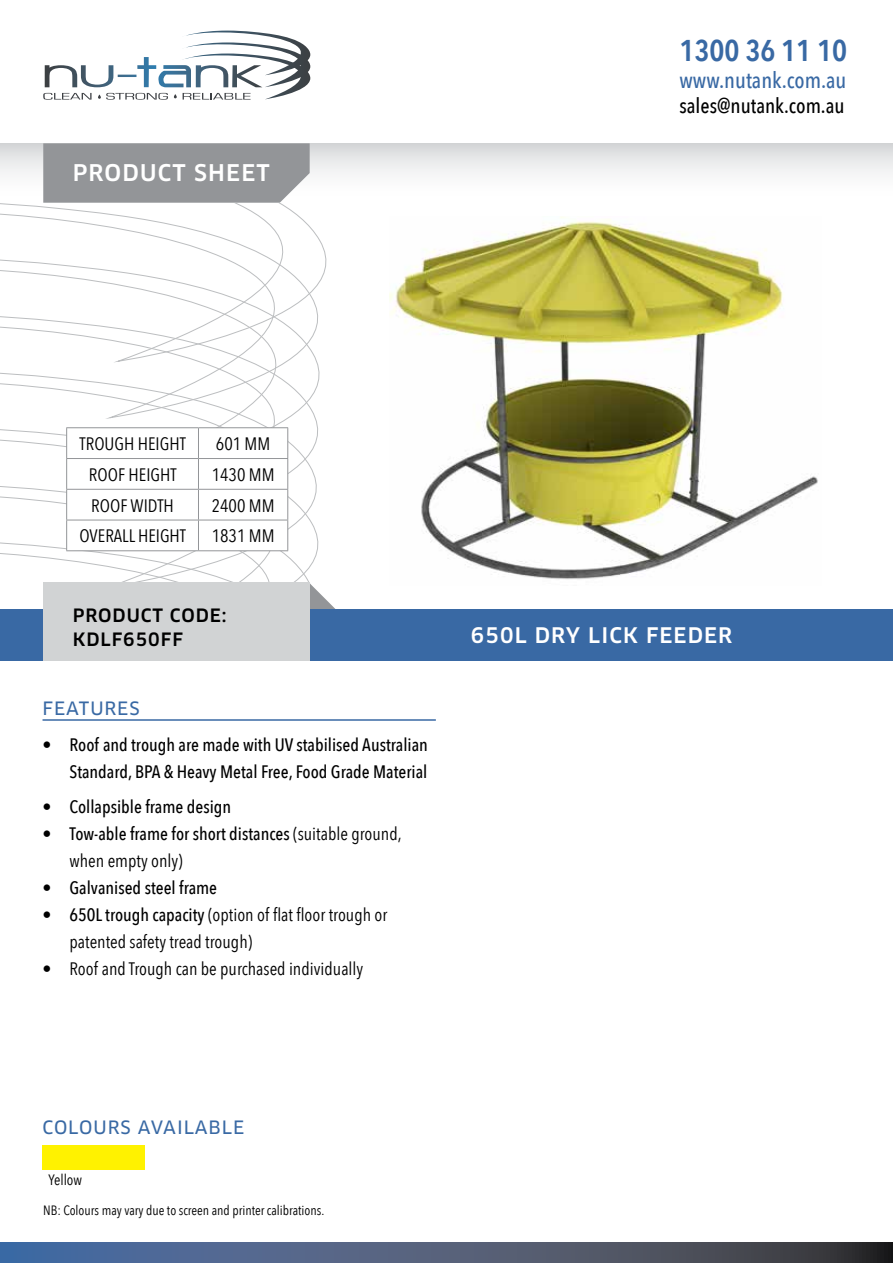
<style>
.page{position:relative;width:893px;height:1263px;background:#fff}
.page>*{position:absolute;margin:0;border:0;box-sizing:border-box;transform-origin:0 0}
.t1{font:600 30px "Avenir Next Condensed";color:#3969a4}
.t2{font:500 22.5px "Avenir Next Condensed";color:#3969a4}
.t3{font:500 22.5px "Clan OT";letter-spacing:.05em;color:#fff}
.t4{font:500 21px "Avenir Next Condensed";color:#000}
.t5{font:500 21px "Clan OT";letter-spacing:.05em;color:#fff}
.t6{font:500 18px/27px "Avenir Next Condensed";color:#000;text-align:right}
.t7{font:18px/27px "Avenir Next Condensed";color:#000}
.t8{font:18px "Clan OT News";letter-spacing:.05em;color:#3969a4}
.t9{font:500 18px/24px "Clan OT";letter-spacing:.05em;color:#000}
.t10{font:15px "Avenir Next Condensed";color:#000}
.t11{font:13.5px "Avenir Next Condensed";color:#000}
.s1{font-weight:400}
.s2{font-weight:500}
</style>
<div class="page">
<svg style="left:0;top:225px;width:327px;height:56px"></svg>
<svg style="left:0;top:281px;width:321px;height:57px"></svg>
<svg style="left:0;top:338px;width:320px;height:56px"></svg>
<svg style="left:0;top:394px;width:318px;height:57px"></svg>
<svg style="left:0;top:507px;width:590px;height:154px"></svg>
<div style="left:0;top:655px;width:364px;height:118px;background:#fff"></div>
<svg style="left:310px;top:583px;width:30px;height:26px"></svg>
<div style="left:0;top:609px;width:893px;height:51px;background:#3969a4"></div>
<hr style="left:43px;top:719px;width:393px;height:2px;background:#3969a4">
<svg style="left:43px;top:30px;width:268px;height:70px"></svg>
<svg style="left:0;top:1242px;width:893px;height:21px;background:#4b5974"></svg>
<div style="left:43px;top:582px;width:267px;height:78px;background:#d1d3d4"></div>
<div style="left:43px;top:1145px;width:102px;height:25px;background:#fff200"></div>
<img style="left:389px;top:217px;width:429px;height:369px">
<div style="left:0;top:143px;width:893px;height:60px;background:linear-gradient(to bottom,#dadcdd,#fff)"></div>
<div style="left:43px;top:143px;width:267px;height:60px;background:#939598"></div>
<svg style="left:67px;top:428px;width:220px;height:122px"></svg>
<hr style="left:66px;top:427px;width:132px;height:1px;background:#939598">
<hr style="left:66px;top:428px;width:1px;height:30px;background:#939598">
<hr style="left:198px;top:427px;width:90px;height:1px;background:#939598">
<hr style="left:198px;top:428px;width:1px;height:30px;background:#939598">
<hr style="left:287px;top:428px;width:1px;height:30px;background:#939598">
<hr style="left:66px;top:458px;width:132px;height:1px;background:#939598">
<hr style="left:66px;top:459px;width:1px;height:30px;background:#939598">
<hr style="left:198px;top:458px;width:90px;height:1px;background:#939598">
<hr style="left:198px;top:459px;width:1px;height:30px;background:#939598">
<hr style="left:287px;top:459px;width:1px;height:30px;background:#939598">
<hr style="left:66px;top:489px;width:132px;height:1px;background:#939598">
<hr style="left:66px;top:490px;width:1px;height:30px;background:#939598">
<hr style="left:198px;top:489px;width:90px;height:1px;background:#939598">
<hr style="left:198px;top:490px;width:1px;height:30px;background:#939598">
<hr style="left:287px;top:490px;width:1px;height:30px;background:#939598">
<hr style="left:66px;top:520px;width:132px;height:1px;background:#939598">
<hr style="left:66px;top:520px;width:1px;height:30px;background:#939598">
<hr style="left:198px;top:520px;width:90px;height:1px;background:#939598">
<hr style="left:198px;top:520px;width:1px;height:30px;background:#939598">
<hr style="left:287px;top:520px;width:1px;height:30px;background:#939598">
<hr style="left:66px;top:550px;width:132px;height:1px;background:#939598">
<hr style="left:198px;top:550px;width:90px;height:1px;background:#939598">
<p class="t3" style="left:73px;top:159px;width:199px">PRODUCT SHEET</p>
<h1 class="t1" style="left:679px;top:24px;width:169px">1300 36 11 10</h1>
<p class="t2" style="left:679px;top:66px;width:169px">www.nutank.com.au</p>
<p class="t4" style="left:679px;top:93px;width:167px">sales@nutank.com.au</p>
<p class="t7" style="left:80px;top:430px;width:108px">TROUGH HEIGHT</p>
<p class="t7" style="left:216px;top:430px;width:56px">601 MM</p>
<p class="t7" style="left:89px;top:461px;width:89px">ROOF HEIGHT</p>
<p class="t7" style="left:212px;top:461px;width:64px">1430 MM</p>
<p class="t7" style="left:91px;top:492px;width:84px">ROOF WIDTH</p>
<p class="t7" style="left:212px;top:492px;width:64px">2400 MM</p>
<p class="t7" style="left:79px;top:522px;width:108px">OVERALL HEIGHT</p>
<p class="t7" style="left:212px;top:522px;width:64px">1831 MM</p>
<p class="t9" style="left:73px;top:604px;width:155px">PRODUCT CODE:<br>KDLF650FF</p>
<p class="t8" style="left:43px;top:698px;width:99px">FEATURES</p>
<p class="t6" style="left:43px;top:731px;width:387px">• Roof and trough are made with UV stabilised Australian<br>Standard, BPA &amp; Heavy Metal Free, Food Grade Material</p>
<p class="t6" style="left:43px;top:793px;width:190px">• Collapsible frame design</p>
<p class="t6" style="left:70px;top:820px;width:334px;text-align:left;text-indent:-27px">• Tow-able frame for short distances <span class="s1">(suitable ground, when empty only)</span></p>
<p class="t6" style="left:43px;top:874px;width:176px">• Galvanised steel frame</p>
<p class="t7" style="left:70px;top:901px;width:319px;text-indent:-27px"><span class="s2">• 650L trough capacity</span> (option of flat floor trough or patented safety tread trough)</p>
<p class="t7" style="left:43px;top:955px;width:322px">• Roof and Trough can be purchased individually</p>
<p class="t5" style="left:471px;top:623px;width:263px">650L DRY LICK FEEDER</p>
<p class="t8" style="left:43px;top:1116px;width:203px">COLOURS AVAILABLE</p>
<p class="t10" style="left:49px;top:1171px;width:35px">Yellow</p>
<p class="t11" style="left:43px;top:1202px;width:283px">NB: Colours may vary due to screen and printer calibrations.</p>
</div>
